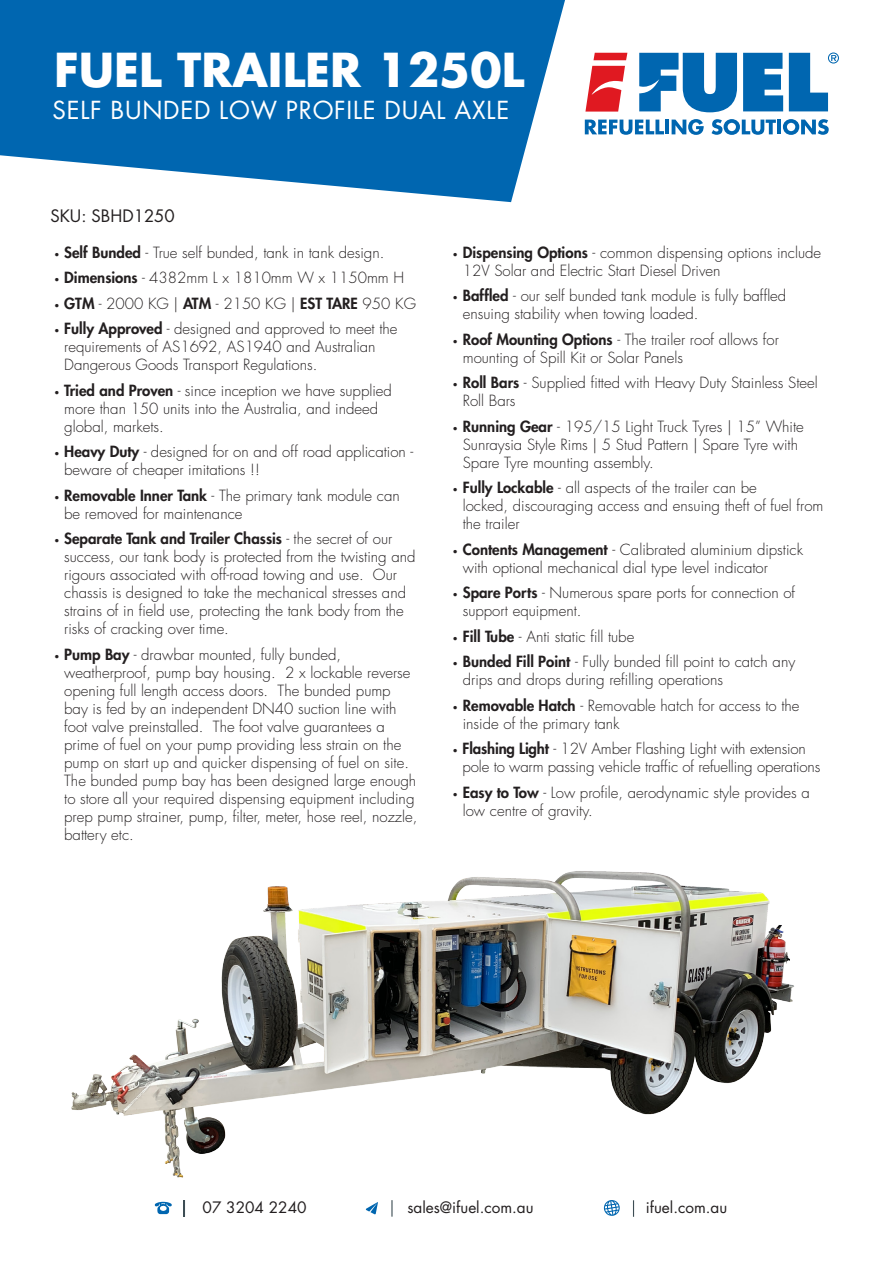
<style>
.page{position:relative;width:893px;height:1263px;background:#fff}
.page>*{position:absolute;margin:0;border:0;box-sizing:border-box;transform-origin:0 0}
.t1{font:700 45.45px "Futura Std";color:#fff}
.t2{font:24.15px "Futura Std";letter-spacing:.03em;color:#fff}
.t3{font:16.65px "Futura Std";color:#231f20}
.t4{font:15.3px "Futura Std";color:#231f20}
.t5{font:300 15px/18px "Futura Std";color:#231f20}
.s1{font-size:9px}
.s2{font-weight:800}
</style>
<div class="page">
<svg style="left:0;top:0;width:565px;height:202px;background:#267dbb"></svg>
<svg style="left:743px;top:53px;width:40px;height:58px;background:#1b76b8"></svg>
<svg style="left:585px;top:53px;width:152px;height:59px"></svg>
<svg style="left:789px;top:53px;width:50px;height:58px"></svg>
<svg style="left:585px;top:120px;width:79px;height:15px"></svg>
<hr style="left:665px;top:120px;width:4px;height:14px;background:#0066b0">
<svg style="left:672px;top:119px;width:32px;height:16px"></svg>
<svg style="left:711px;top:119px;width:65px;height:16px"></svg>
<hr style="left:777px;top:120px;width:4px;height:14px;background:#0066b0">
<svg style="left:783px;top:119px;width:46px;height:16px"></svg>
<svg style="left:155px;top:1202px;width:17px;height:12px"></svg>
<svg style="left:184px;top:1200px;width:1px;height:17px"></svg>
<svg style="left:366px;top:1202px;width:12px;height:12px"></svg>
<svg style="left:391px;top:1200px;width:2px;height:17px"></svg>
<svg style="left:604px;top:1200px;width:16px;height:16px"></svg>
<svg style="left:633px;top:1200px;width:1px;height:17px"></svg>
<img style="left:71px;top:871px;width:723px;height:307px">
<p class="t1" style="left:54px;top:40px;width:472px">FUEL TRAILER 1250L</p>
<p class="t2" style="left:52px;top:95px;width:458px">SELF BUNDED LOW PROFILE DUAL AXLE</p>
<p class="t3" style="left:50px;top:205px;width:126px">SKU: SBHD1250</p>
<p class="t5" style="left:54px;top:244px;width:332px"><span class="s1">•</span> <span class="s2">Self Bunded</span> - True self bunded, tank in tank design.</p>
<p class="t5" style="left:54px;top:269px;width:352px"><span class="s1">•</span> <span class="s2">Dimensions</span> - 4382mm L x 1810mm W x 1150mm H</p>
<p class="t5" style="left:54px;top:295px;width:364px"><span class="s1">•</span> <span class="s2">GTM</span> - 2000 KG | <span class="s2">ATM</span> - 2150 KG | <span class="s2">EST TARE</span> 950 KG</p>
<p class="t5" style="left:64px;top:320px;width:335px;text-indent:-10px"><span class="s1">•</span> <span class="s2">Fully Approved</span> - designed and approved to meet the requirements of AS1692, AS1940 and Australian<br>Dangerous Goods Transport Regulations.</p>
<p class="t5" style="left:64px;top:382px;width:329px;text-indent:-10px"><span class="s1">•</span> <span class="s2">Tried and Proven</span> - since inception we have supplied more than 150 units into the Australia, and indeed global, markets.</p>
<p class="t5" style="left:64px;top:443px;width:351px;text-indent:-10px"><span class="s1">•</span> <span class="s2">Heavy Duty</span> - designed for on and off road application - beware of cheaper imitations !!</p>
<p class="t5" style="left:64px;top:487px;width:337px;text-indent:-10px"><span class="s1">•</span> <span class="s2">Removable Inner Tank</span> - The primary tank module can be removed for maintenance</p>
<p class="t5" style="left:64px;top:530px;width:353px;text-indent:-10px"><span class="s1">•</span> <span class="s2">Separate Tank and Trailer Chassis</span> - the secret of our success, our tank body is protected from the twisting and rigours associated with off-road towing and use. Our chassis is designed to take the mechanical stresses and strains of in field use, protecting the tank body from the risks of cracking over time.</p>
<p class="t5" style="left:64px;top:646px;width:355px;text-indent:-10px"><span class="s1">•</span> <span class="s2">Pump Bay</span> - drawbar mounted, fully bunded, weatherproof, pump bay housing. 2 x lockable reverse opening full length access doors. The bunded pump bay is fed by an independent DN40 suction line with foot valve preinstalled. The foot valve guarantees a prime of fuel on your pump providing less strain on the pump on start up and quicker dispensing of fuel on site.<br>The bunded pump bay has been designed large enough to store all your required dispensing equipment including prep pump strainer, pump, filter, meter, hose reel, nozzle, battery etc.</p>
<p class="t5" style="left:463px;top:244px;width:360px;text-indent:-10px"><span class="s1">•</span> <span class="s2">Dispensing Options</span> - common dispensing options include<br>12V Solar and Electric Start Diesel Driven</p>
<p class="t5" style="left:463px;top:287px;width:325px;text-indent:-10px"><span class="s1">•</span> <span class="s2">Baffled</span> - our self bunded tank module is fully baffled ensuing stability when towing loaded.</p>
<p class="t5" style="left:463px;top:331px;width:318px;text-indent:-10px"><span class="s1">•</span> <span class="s2">Roof Mounting Options</span> - The trailer roof allows for mounting of Spill Kit or Solar Panels</p>
<p class="t5" style="left:463px;top:374px;width:356px;text-indent:-10px"><span class="s1">•</span> <span class="s2">Roll Bars</span> - Supplied fitted with Heavy Duty Stainless Steel<br>Roll Bars</p>
<p class="t5" style="left:463px;top:418px;width:343px;text-indent:-10px"><span class="s1">•</span> <span class="s2">Running Gear</span> - 195/15 Light Truck Tyres | 15” White<br>Sunraysia Style Rims | 5 Stud Pattern | Spare Tyre with<br>Spare Tyre mounting assembly.</p>
<p class="t5" style="left:463px;top:479px;width:362px;text-indent:-10px"><span class="s1">•</span> <span class="s2">Fully Lockable</span> - all aspects of the trailer can be<br>locked, discouraging access and ensuing theft of fuel from the trailer</p>
<p class="t5" style="left:463px;top:541px;width:342px;text-indent:-10px"><span class="s1">•</span> <span class="s2">Contents Management</span> - Calibrated aluminium dipstick with optional mechanical dial type level indicator</p>
<p class="t5" style="left:463px;top:584px;width:334px;text-indent:-10px"><span class="s1">•</span> <span class="s2">Spare Ports</span> - Numerous spare ports for connection of support equipment.</p>
<p class="t5" style="left:453px;top:628px;width:183px"><span class="s1">•</span> <span class="s2">Fill Tube</span> - Anti static fill tube</p>
<p class="t5" style="left:463px;top:653px;width:334px;text-indent:-10px"><span class="s1">•</span> <span class="s2">Bunded Fill Point</span> - Fully bunded fill point to catch any drips and drops during refilling operations</p>
<p class="t5" style="left:463px;top:697px;width:338px;text-indent:-10px"><span class="s1">•</span> <span class="s2">Removable Hatch</span> - Removable hatch for access to the inside of the primary tank</p>
<p class="t5" style="left:463px;top:740px;width:359px;text-indent:-10px"><span class="s1">•</span> <span class="s2">Flashing Light</span> - 12V Amber Flashing Light with extension pole to warm passing vehicle traffic of refuelling operations</p>
<p class="t5" style="left:463px;top:784px;width:349px;text-indent:-10px"><span class="s1">•</span> <span class="s2">Easy to Tow</span> - Low profile, aerodynamic style provides a low centre of gravity.</p>
<p class="t4" style="left:203px;top:1197px;width:105px">07 3204 2240</p>
<p class="t4" style="left:407px;top:1197px;width:128px">sales@ifuel.com.au</p>
<p class="t4" style="left:646px;top:1197px;width:83px">ifuel.com.au</p>
</div>
